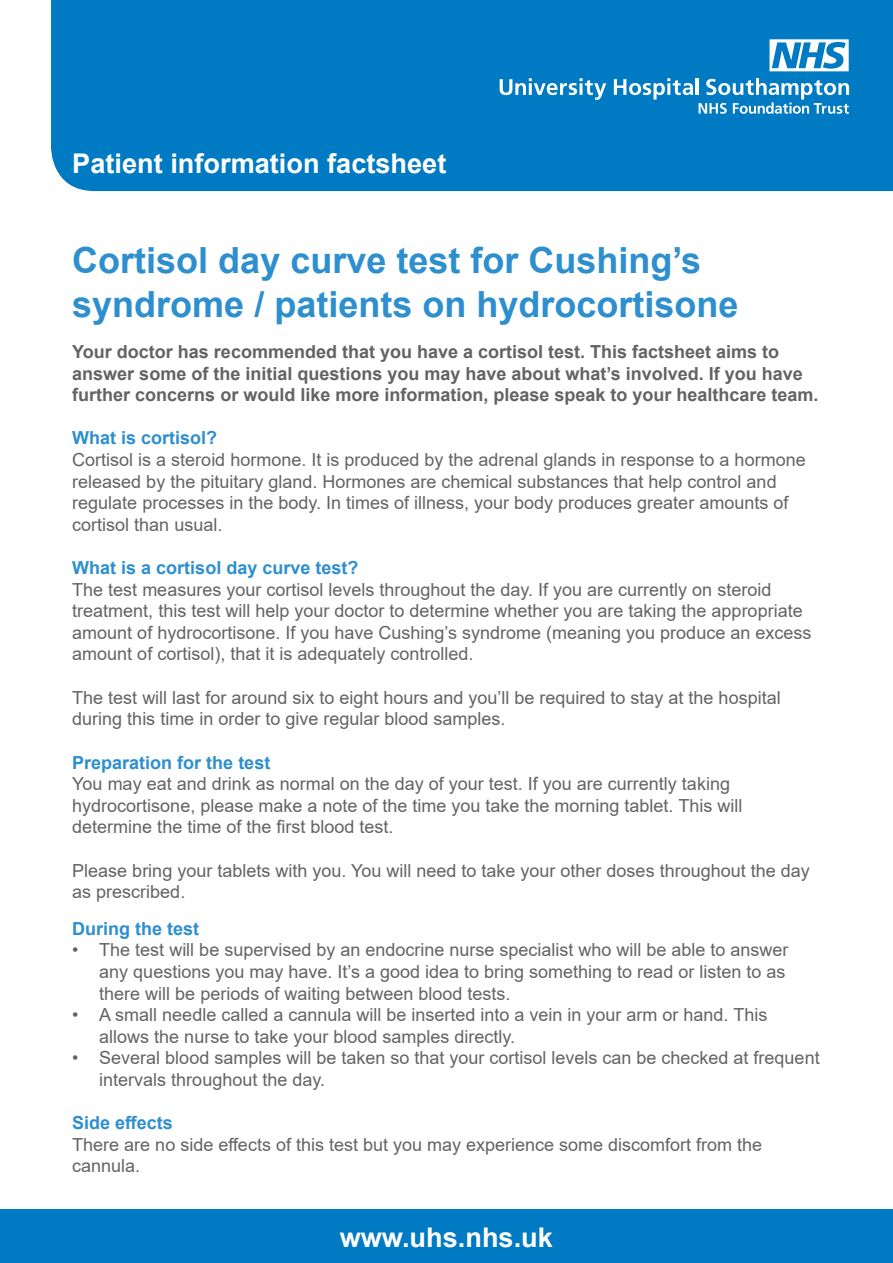
<style>
.page{position:relative;width:893px;height:1263px;background:#fff}
.page>*{position:absolute;margin:0;border:0;box-sizing:border-box;transform-origin:0 0}
.t1{font:700 36px "Arial";color:#2e8fce}
.t2{font:700 27.15px "Arial";color:#fff}
.t3{font:18px/21.6px "Arial";color:#636366}
.t4{font:700 18px/21.6px "Arial";color:#636366}
.t5{font:700 18px "Arial";color:#2e8fce}
</style>
<div class="page">
<div style="left:51px;top:0;width:842px;height:192px;background:#007ac2"></div>
<div style="left:0;top:1209px;width:893px;height:54px;background:#007ac2"></div>
<svg style="left:500px;top:78px;width:106px;height:22px"></svg>
<svg style="left:614px;top:78px;width:79px;height:22px"></svg>
<hr style="left:696px;top:78px;width:3px;height:17px;background:#fff">
<svg style="left:699px;top:78px;width:150px;height:36px"></svg>
<svg style="left:769px;top:39px;width:80px;height:32px"></svg>
<p class="t2" style="left:72px;top:144px;width:376px">Patient information factsheet</p>
<p class="t1" style="left:72px;top:235px;width:630px">Cortisol day curve test for Cushing’s</p>
<p class="t1" style="left:72px;top:279px;width:668px">syndrome / patients on hydrocortisone</p>
<p class="t4" style="left:72px;top:341px;width:748px">Your doctor has recommended that you have a cortisol test. This factsheet aims to answer some of the initial questions you may have about what’s involved. If you have further concerns or would like more information, please speak to your healthcare team.</p>
<p class="t5" style="left:72px;top:425px;width:147px">What is cortisol?</p>
<p class="t3" style="left:72px;top:449px;width:735px">Cortisol is a steroid hormone. It is produced by the adrenal glands in response to a hormone released by the pituitary gland. Hormones are chemical substances that help control and regulate processes in the body. In times of illness, your body produces greater amounts of cortisol than usual.</p>
<p class="t5" style="left:72px;top:555px;width:288px">What is a cortisol day curve test?</p>
<p class="t3" style="left:72px;top:578px;width:741px">The test measures your cortisol levels throughout the day. If you are currently on steroid treatment, this test will help your doctor to determine whether you are taking the appropriate amount of hydrocortisone. If you have Cushing’s syndrome (meaning you produce an excess amount of cortisol), that it is adequately controlled.</p>
<p class="t3" style="left:72px;top:686px;width:710px">The test will last for around six to eight hours and you’ll be required to stay at the hospital during this time in order to give regular blood samples.</p>
<p class="t5" style="left:72px;top:749px;width:200px">Preparation for the test</p>
<p class="t3" style="left:72px;top:773px;width:672px">You may eat and drink as normal on the day of your test. If you are currently taking hydrocortisone, please make a note of the time you take the morning tablet. This will determine the time of the first blood test.</p>
<p class="t3" style="left:72px;top:859px;width:739px">Please bring your tablets with you. You will need to take your other doses throughout the day as prescribed.</p>
<p class="t5" style="left:72px;top:916px;width:129px">During the test</p>
<p class="t3" style="left:99px;top:939px;width:691px;text-indent:-27px">• The test will be supervised by an endocrine nurse specialist who will be able to answer any questions you may have. It’s a good idea to bring something to read or listen to as there will be periods of waiting between blood tests.</p>
<p class="t3" style="left:99px;top:1004px;width:670px;text-indent:-27px">• A small needle called a cannula will be inserted into a vein in your arm or hand. This allows the nurse to take your blood samples directly.</p>
<p class="t3" style="left:99px;top:1047px;width:722px;text-indent:-27px">• Several blood samples will be taken so that your cortisol levels can be checked at frequent intervals throughout the day.</p>
<p class="t5" style="left:72px;top:1110px;width:102px">Side effects</p>
<p class="t3" style="left:72px;top:1133px;width:691px">There are no side effects of this test but you may experience some discomfort from the cannula.</p>
<p class="t2" style="left:340px;top:1218px;width:215px">www.uhs.nhs.uk</p>
</div>
